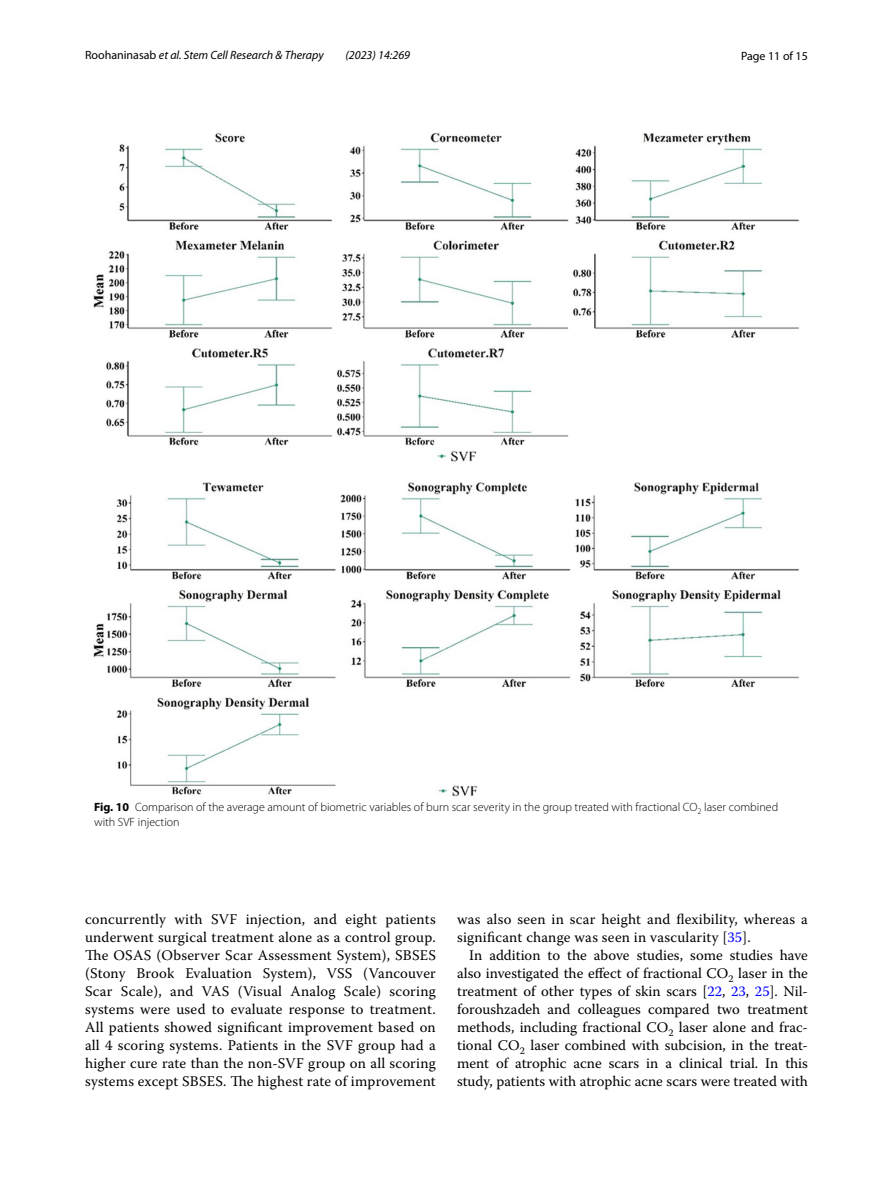
<style>
.page{position:relative;width:893px;height:1187px;background:#fff}
.page>*{position:absolute;margin:0;border:0;box-sizing:border-box;transform-origin:0 0}
.t1{font:14.7px/18px "Warnock Pro";letter-spacing:.015em;color:#000;text-align:justify}
.t2{font:300 12px/15px "Myriad Pro";color:#000}
.t3{font:italic 12px "Myriad Pro";color:#000}
.t4{font:12px "Myriad Pro";color:#000}
.s1{font-style:normal}
.s2{font-weight:700}
.s3{color:#00f}
</style>
<div class="page">
<img style="left:94px;top:133px;width:705px;height:663px">
<p class="t3" style="left:85px;top:48px;width:240px"><span class="s1">Roohaninasab</span> et al. Stem Cell Research &amp; Therapy</p>
<p class="t3" style="left:346px;top:48px;width:66px">(2023) 14:269</p>
<p class="t4" style="left:741px;top:48px;width:68px">Page 11 of 15</p>
<p class="t2" style="left:94px;top:799px;width:686px"><span class="s2">Fig. 10</span> Comparison of the average amount of biometric variables of burn scar severity in the group treated with fractional CO<sub>2</sub> laser combined with SVF injection</p>
<p class="t1" style="left:85px;top:910px;width:352px">concurrently with SVF injection, and eight patients underwent surgical treatment alone as a control group.<br>The OSAS (Observer Scar Assessment System), SBSES (Stony Brook Evaluation System), VSS (Vancouver Scar Scale), and VAS (Visual Analog Scale) scoring systems were used to evaluate response to treatment.<br>All patients showed significant improvement based on all 4 scoring systems. Patients in the SVF group had a higher cure rate than the non-SVF group on all scoring systems except SBSES. The highest rate of improvement</p>
<p class="t1" style="left:457px;top:910px;width:352px">was also seen in scar height and flexibility, whereas a significant change was seen in vascularity [<span class="s3">35</span>].</p>
<p class="t1" style="left:457px;top:945px;width:352px;text-indent:12px">In addition to the above studies, some studies have also investigated the effect of fractional CO<sub>2</sub> laser in the treatment of other types of skin scars [<span class="s3">22</span>, <span class="s3">23</span>, <span class="s3">25</span>]. Nil&shy;foroushzadeh and colleagues compared two treatment methods, including fractional CO<sub>2</sub> laser alone and frac&shy;tional CO<sub>2</sub> laser combined with subcision, in the treat&shy;ment of atrophic acne scars in a clinical trial. In this study, patients with atrophic acne scars were treated with</p>
</div>
